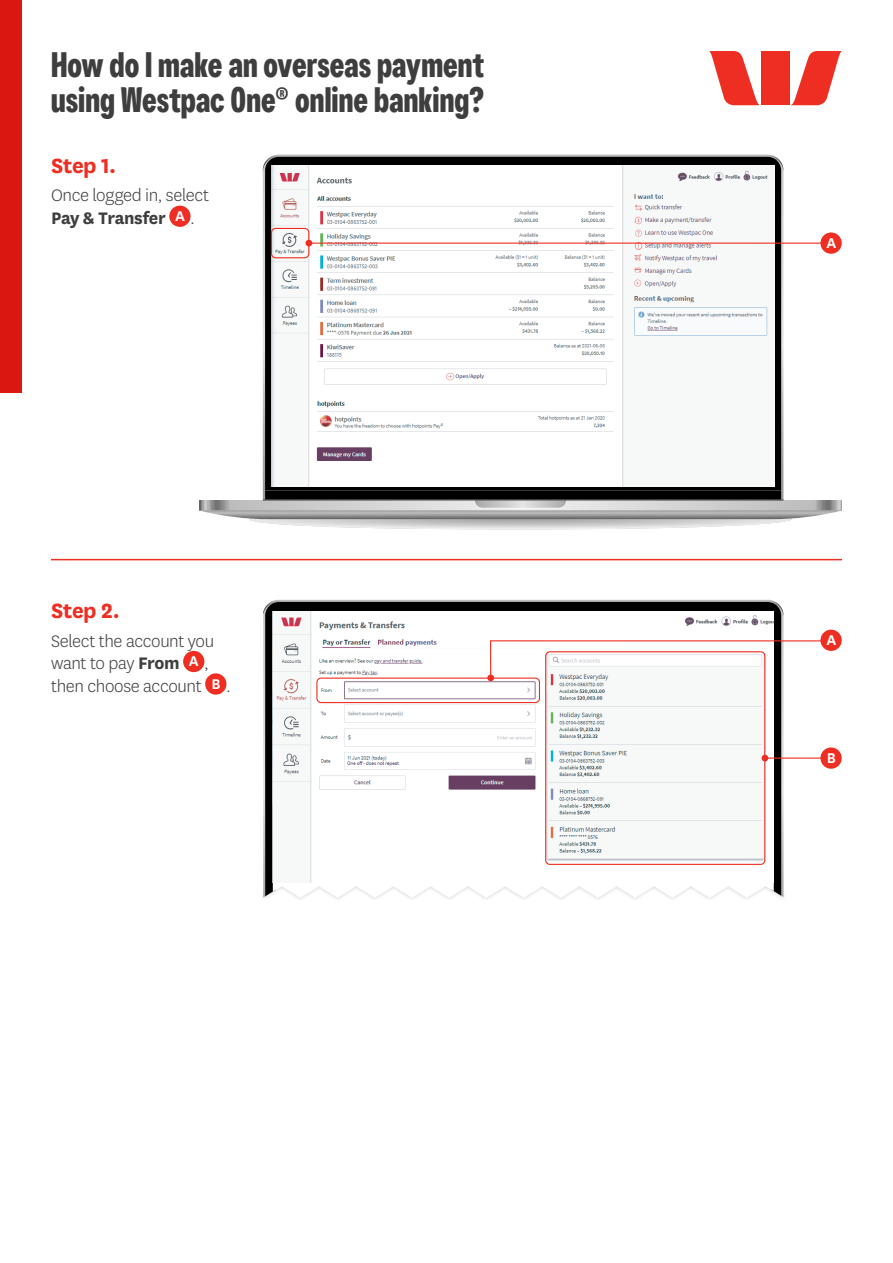
<style>
.page{position:relative;width:893px;height:1263px;background:#fff}
.page>*{position:absolute;margin:0;border:0;box-sizing:border-box;transform-origin:0 0}
.Heading_1{font:700 34.5px/34.5px "Westpac";color:#3e3e3f}
.Body{font:700 24px "National LF";letter-spacing:-.02em;color:#ee2e22}
.Body-2{font:300 19.5px/22.5px "National LF";letter-spacing:-.02em;color:#3e3e3f}
.small_text{font:600 16.5px "National LF";color:#fff}
.s1{font-weight:700}
</style>
<div class="page">
<div style="left:0;top:0;width:22px;height:393px;background:#da1710"></div>
<hr style="left:51px;top:559px;width:791px;height:1px;background:#ee2e22">
<svg style="left:199px;top:155px;width:643px;height:374px"></svg>
<div style="left:820px;top:232px;width:22px;height:22px;background:#ee2e22;border-radius:50%"></div>
<div style="left:271px;top:228px;width:38px;height:30px;border:1px solid #ee2e22;border-radius:4px"></div>
<div style="left:169px;top:206px;width:22px;height:21px;background:#ee2e22;border-radius:50%"></div>
<div style="left:183px;top:651px;width:21px;height:21px;background:#ee2e22;border-radius:50%"></div>
<div style="left:205px;top:673px;width:21px;height:22px;background:#ee2e22;border-radius:50%"></div>
<svg style="left:820px;top:747px;width:22px;height:22px"></svg>
<svg style="left:263px;top:600px;width:577px;height:298px"></svg>
<div style="left:487px;top:674px;width:7px;height:7px;background:#ee2e22;border-radius:50%"></div>
<div style="left:820px;top:630px;width:22px;height:21px;background:#ee2e22;border-radius:50%"></div>
<svg style="left:709px;top:51px;width:50px;height:54px"></svg>
<svg style="left:791px;top:51px;width:51px;height:54px"></svg>
<div style="left:761px;top:51px;width:29px;height:54px;background:#ee2e22"></div>
<p class="Heading_1" style="left:51px;top:47px;width:435px">How do I make an overseas payment using Westpac One® online banking?</p>
<p class="Body" style="left:51px;top:148px;width:67px">Step 1.</p>
<p class="Body-2" style="left:51px;top:184px;width:160px">Once logged in, select<br><span class="s1">Pay &amp; Transfer</span></p>
<p class="small_text" style="left:175px;top:204px;width:11px">A</p>
<p class="Body-2" style="left:190px;top:206px;width:6px">.</p>
<p class="Body" style="left:51px;top:593px;width:70px">Step 2.</p>
<p class="Body-2" style="left:51px;top:629px;width:165px">Select the account you want to pay <span class="s1">From</span></p>
<p class="small_text" style="left:189px;top:650px;width:11px">A</p>
<p class="Body-2" style="left:204px;top:651px;width:6px">,</p>
<p class="Body-2" style="left:51px;top:674px;width:152px">then choose account</p>
<p class="small_text" style="left:211px;top:672px;width:11px">B</p>
<p class="Body-2" style="left:226px;top:674px;width:6px">.</p>
<p class="small_text" style="left:826px;top:231px;width:11px">A</p>
<p class="small_text" style="left:826px;top:628px;width:11px">A</p>
<p class="small_text" style="left:827px;top:746px;width:11px">B</p>
</div>
